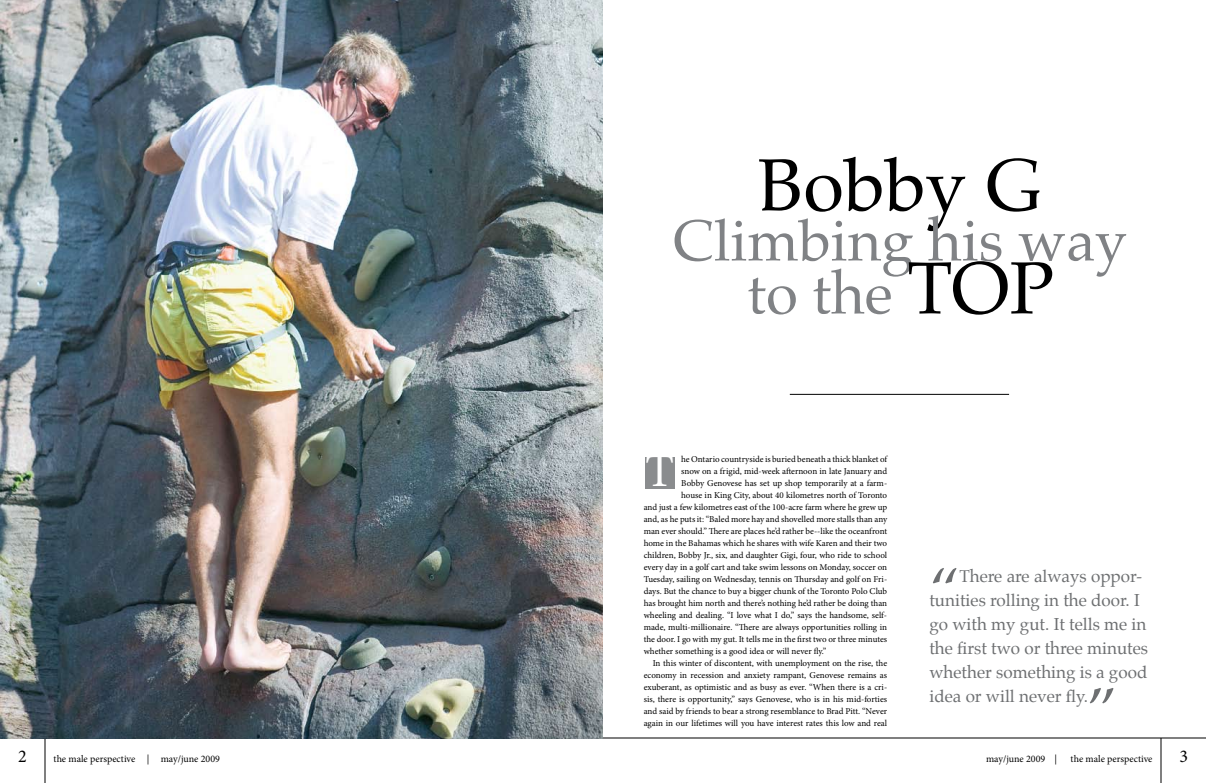
<style>
.page{position:relative;width:1206px;height:783px;background:#fff}
.page>*{position:absolute;margin:0;border:0;box-sizing:border-box;transform-origin:0 0}
.t1{font:74px "Palatino";color:#000}
.t2{font:60px "Palatino";color:#6d6f71}
.t3{font:58px/53px "Palatino";color:#808285;text-align:center}
.t4{font:47px "Minion Pro";color:#fff}
.t5{font:18px "Minion Pro";color:#000}
.t6{font:17px/24px "Palatino";color:#6d6f71}
.t7{font:10px "Minion Pro";color:#000}
.t8{font:9px "Minion Pro";letter-spacing:-.005em;color:#000}
.s1{font-size:74px;color:#000}
</style>
<div class="page">
<hr style="left:45px;top:738px;width:1px;height:45px;background:#000">
<hr style="left:603px;top:738px;width:603px;height:1px;background:#000">
<hr style="left:1161px;top:738px;width:1px;height:45px;background:#000">
<div style="left:645px;top:457px;width:29px;height:32px;background:#8a8c8e"></div>
<img style="left:0;top:0;width:603px;height:739px">
<hr style="left:790px;top:394px;width:219px;height:1px;background:#000">
<h1 class="t1" style="left:758px;top:124px;width:285px">Bobby G</h1>
<h3 class="t3" style="left:673px;top:214px;width:456px">Climbing his way to the <span class="s1">TOP</span></h3>
<h3 class="t4" style="left:645px;top:439px;width:30px">T</h3>
<p class="t8" style="left:681px;top:453px;width:208px">he Ontario countryside is buried beneath a thick blanket of</p>
<p class="t8" style="left:681px;top:465px;width:208px">snow on a frigid, mid-week afternoon in late January and</p>
<p class="t8" style="left:681px;top:477px;width:208px">Bobby Genovese has set up shop temporarily at a farm-</p>
<p class="t8" style="left:681px;top:489px;width:207px">house in King City, about 40 kilometres north of Toronto</p>
<p class="t8" style="left:644px;top:501px;width:245px">and just a few kilometres east of the 100-acre farm where he grew up</p>
<p class="t8" style="left:644px;top:513px;width:245px">and, as he puts it: “Baled more hay and shovelled more stalls than any</p>
<p class="t8" style="left:644px;top:525px;width:245px">man ever should.” There are places he’d rather be--like the oceanfront</p>
<p class="t8" style="left:644px;top:537px;width:245px">home in the Bahamas which he shares with wife Karen and their two</p>
<p class="t8" style="left:644px;top:549px;width:245px">children, Bobby Jr., six, and daughter Gigi, four, who ride to school</p>
<p class="t8" style="left:644px;top:561px;width:245px">every day in a golf cart and take swim lessons on Monday, soccer on</p>
<p class="t8" style="left:644px;top:573px;width:245px">Tuesday, sailing on Wednesday, tennis on Thursday and golf on Fri-</p>
<p class="t8" style="left:644px;top:585px;width:245px">days. But the chance to buy a bigger chunk of the Toronto Polo Club</p>
<p class="t8" style="left:644px;top:597px;width:245px">has brought him north and there’s nothing he’d rather be doing than</p>
<p class="t8" style="left:644px;top:609px;width:245px">wheeling and dealing. “I love what I do,” says the handsome, self-</p>
<p class="t8" style="left:644px;top:621px;width:245px">made, multi-millionaire. “There are always opportunities rolling in</p>
<p class="t8" style="left:644px;top:633px;width:245px">the door. I go with my gut. It tells me in the first two or three minutes</p>
<p class="t8" style="left:644px;top:645px;width:184px">whether something is a good idea or will never fly.”</p>
<p class="t8" style="left:653px;top:657px;width:236px">In this winter of discontent, with unemployment on the rise, the</p>
<p class="t8" style="left:644px;top:669px;width:245px">economy in recession and anxiety rampant, Genovese remains as</p>
<p class="t8" style="left:644px;top:681px;width:245px">exuberant, as optimistic and as busy as ever. “When there is a cri-</p>
<p class="t8" style="left:644px;top:693px;width:245px">sis, there is opportunity,” says Genovese, who is in his mid-forties</p>
<p class="t8" style="left:644px;top:705px;width:245px">and said by friends to bear a strong resemblance to Brad Pitt. “Never</p>
<p class="t8" style="left:644px;top:717px;width:245px">again in our lifetimes will you have interest rates this low and real</p>
<h2 class="t2" style="left:929px;top:540px;width:31px">“</h2>
<h3 class="t6" style="left:929px;top:564px;width:220px;text-indent:30px">There are always oppor&shy;tunities rolling in the door. I go with my gut. It tells me in the first two or three minutes whether something is a good idea or will never fly.</h3>
<h2 class="t2" style="left:1088px;top:660px;width:31px">”</h2>
<h3 class="t5" style="left:18px;top:744px;width:10px">2</h3>
<p class="t7" style="left:54px;top:752px;width:168px">the male perspective | may/june 2009</p>
<p class="t7" style="left:986px;top:752px;width:72px">may/june 2009 |</p>
<p class="t7" style="left:1071px;top:752px;width:83px">the male perspective</p>
<h3 class="t5" style="left:1179px;top:744px;width:10px">3</h3>
</div>
